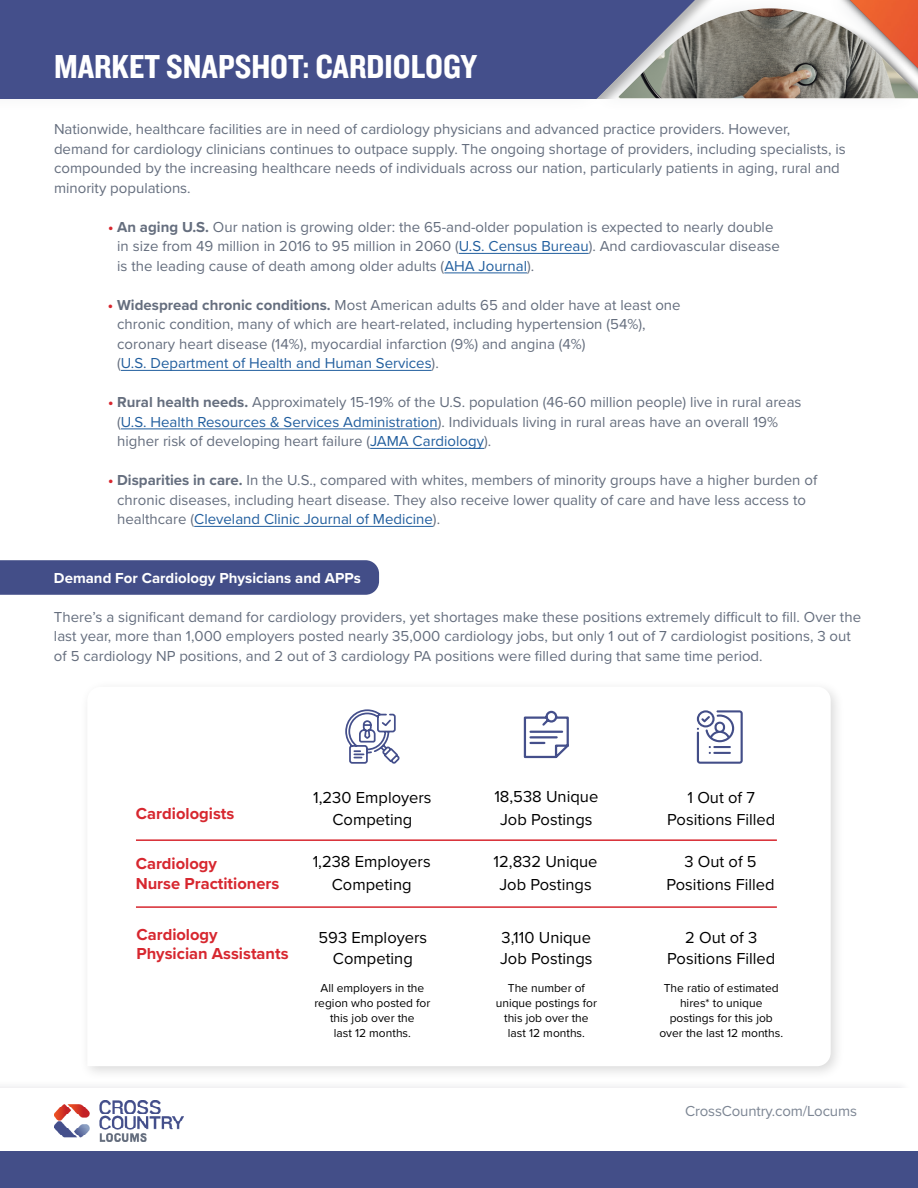
<style>
.page{position:relative;width:918px;height:1188px;background:#fff}
.page>*{position:absolute;margin:0;border:0;box-sizing:border-box;transform-origin:0 0}
.t1{font:34.5px "Knockout HTF50 Welterweight";color:#fff}
.t2{font:16.5px/22.5px "Proxima Nova";color:#000;text-align:center}
.t3{font:700 16.5px/19.5px "Proxima Nova";color:#d7272f}
.t4{font:15px/19.5px "Proxima Nova";color:#656e7e}
.t5{font:700 15px "Proxima Nova";color:#fff}
.t6{font:15px "Proxima Nova";letter-spacing:-.01em;color:#7c8593}
.t7{font:12px/15px "Proxima Nova";color:#000;text-align:center}
.s1{font-weight:700;color:#d7272f}
.s2{font-weight:700}
.s3{color:#215e9e}
</style>
<div class="page">
<div style="left:0;top:0;width:918px;height:113px;background:#656e7e;opacity:.11"></div>
<div style="left:0;top:0;width:39px;height:98px;background:#444f8b"></div>
<div style="left:39px;top:0;width:365px;height:98px;background:#444f8b"></div>
<svg style="left:404px;top:0;width:514px;height:98px;background:#6c708b"></svg>
<img style="left:850px;top:0;width:68px;height:68px">
<div style="left:80px;top:679px;width:766px;height:402px;background:#000;opacity:.15"></div>
<svg style="left:87px;top:687px;width:744px;height:379px"></svg>
<div style="left:0;top:560px;width:379px;height:35px;background:#434e88"></div>
<hr style="left:459px;top:253px;width:130px;height:1px;background:#215e9e">
<hr style="left:444px;top:272px;width:83px;height:1px;background:#215e9e">
<hr style="left:121px;top:370px;width:311px;height:1px;background:#215e9e">
<hr style="left:121px;top:428px;width:317px;height:1px;background:#215e9e">
<hr style="left:370px;top:448px;width:114px;height:1px;background:#215e9e">
<hr style="left:194px;top:526px;width:239px;height:1px;background:#215e9e">
<svg style="left:523px;top:710px;width:48px;height:50px"></svg>
<svg style="left:697px;top:710px;width:46px;height:54px"></svg>
<svg style="left:344px;top:709px;width:57px;height:56px"></svg>
<hr style="left:136px;top:839px;width:641px;height:2px;background:#d7272f">
<hr style="left:136px;top:906px;width:641px;height:2px;background:#d7272f">
<div style="left:0;top:1080px;width:913px;height:82px;background:#f8f8f9"></div>
<div style="left:0;top:1088px;width:918px;height:66px;background:#fff"></div>
<img style="left:55px;top:1100px;width:129px;height:42px">
<div style="left:0;top:1152px;width:918px;height:36px;background:#434e88"></div>
<h1 class="t1" style="left:54px;top:49px;width:425px">MARKET SNAPSHOT: CARDIOLOGY</h1>
<p class="t4" style="left:54px;top:119px;width:793px">Nationwide, healthcare facilities are in need of cardiology physicians and advanced practice providers. However, demand for cardiology clinicians continues to outpace supply. The ongoing shortage of providers, including specialists, is compounded by the increasing healthcare needs of individuals across our nation, particularly patients in aging, rural and minority populations.</p>
<p class="t4" style="left:117px;top:216px;width:664px;text-indent:-9px"><span class="s1">•</span> <span class="s2">An aging U.S.</span> Our nation is growing older: the 65-and-older population is expected to nearly double in size from 49 million in 2016 to 95 million in 2060 (<span class="s3">U.S. Census Bureau</span>). And cardiovascular disease is the leading cause of death among older adults (<span class="s3">AHA Journal</span>).</p>
<p class="t4" style="left:117px;top:294px;width:565px;text-indent:-9px"><span class="s1">•</span> <span class="s2">Widespread chronic conditions.</span> Most American adults 65 and older have at least one chronic condition, many of which are heart-related, including hypertension (54%), coronary heart disease (14%), myocardial infarction (9%) and angina (4%)<br>(<span class="s3">U.S. Department of Health and Human Services</span>).</p>
<p class="t4" style="left:117px;top:392px;width:686px;text-indent:-9px"><span class="s1">•</span> <span class="s2">Rural health needs.</span> Approximately 15-19% of the U.S. population (46-60 million people) live in rural areas (<span class="s3">U.S. Health Resources &amp; Services Administration</span>). Individuals living in rural areas have an overall 19% higher risk of developing heart failure (<span class="s3">JAMA Cardiology</span>).</p>
<p class="t4" style="left:117px;top:470px;width:702px;text-indent:-9px"><span class="s1">•</span> <span class="s2">Disparities in care.</span> In the U.S., compared with whites, members of minority groups have a higher burden of chronic diseases, including heart disease. They also receive lower quality of care and have less access to healthcare (<span class="s3">Cleveland Clinic Journal of Medicine</span>).</p>
<p class="t5" style="left:54px;top:566px;width:308px">Demand For Cardiology Physicians and APPs</p>
<p class="t4" style="left:54px;top:606px;width:809px">There’s a significant demand for cardiology providers, yet shortages make these positions extremely difficult to fill. Over the last year, more than 1,000 employers posted nearly 35,000 cardiology jobs, but only 1 out of 7 cardiologist positions, 3 out of 5 cardiology NP positions, and 2 out of 3 cardiology PA positions were filled during that same time period.</p>
<p class="t3" style="left:136px;top:803px;width:100px">Cardiologists</p>
<p class="t3" style="left:136px;top:854px;width:145px">Cardiology<br>Nurse Practitioners</p>
<p class="t3" style="left:136px;top:924px;width:154px">Cardiology<br>Physician Assistants</p>
<p class="t2" style="left:313px;top:785px;width:120px">1,230 Employers<br>Competing</p>
<p class="t2" style="left:494px;top:785px;width:105px">18,538 Unique<br>Job Postings</p>
<p class="t2" style="left:667px;top:785px;width:110px">1 Out of 7<br>Positions Filled</p>
<p class="t2" style="left:313px;top:850px;width:119px">1,238 Employers<br>Competing</p>
<p class="t2" style="left:494px;top:850px;width:106px">12,832 Unique<br>Job Postings</p>
<p class="t2" style="left:666px;top:850px;width:110px">3 Out of 5<br>Positions Filled</p>
<p class="t2" style="left:319px;top:926px;width:110px;line-height:21px">593 Employers<br>Competing</p>
<p class="t2" style="left:500px;top:926px;width:94px;line-height:21px;text-align:left">3,110 Unique<br>Job Postings</p>
<p class="t2" style="left:667px;top:926px;width:110px;line-height:21px">2 Out of 3<br>Positions Filled</p>
<p class="t7" style="left:314px;top:980px;width:118px">All employers in the region who posted for this job over the<br>last 12 months.</p>
<p class="t7" style="left:496px;top:980px;width:103px">The number of unique postings for this job over the last 12 months.</p>
<p class="t7" style="left:659px;top:980px;width:125px">The ratio of estimated hires* to unique postings for this job over the last 12 months.</p>
<p class="t6" style="left:685px;top:1100px;width:174px">CrossCountry.com/Locums</p>
</div>
